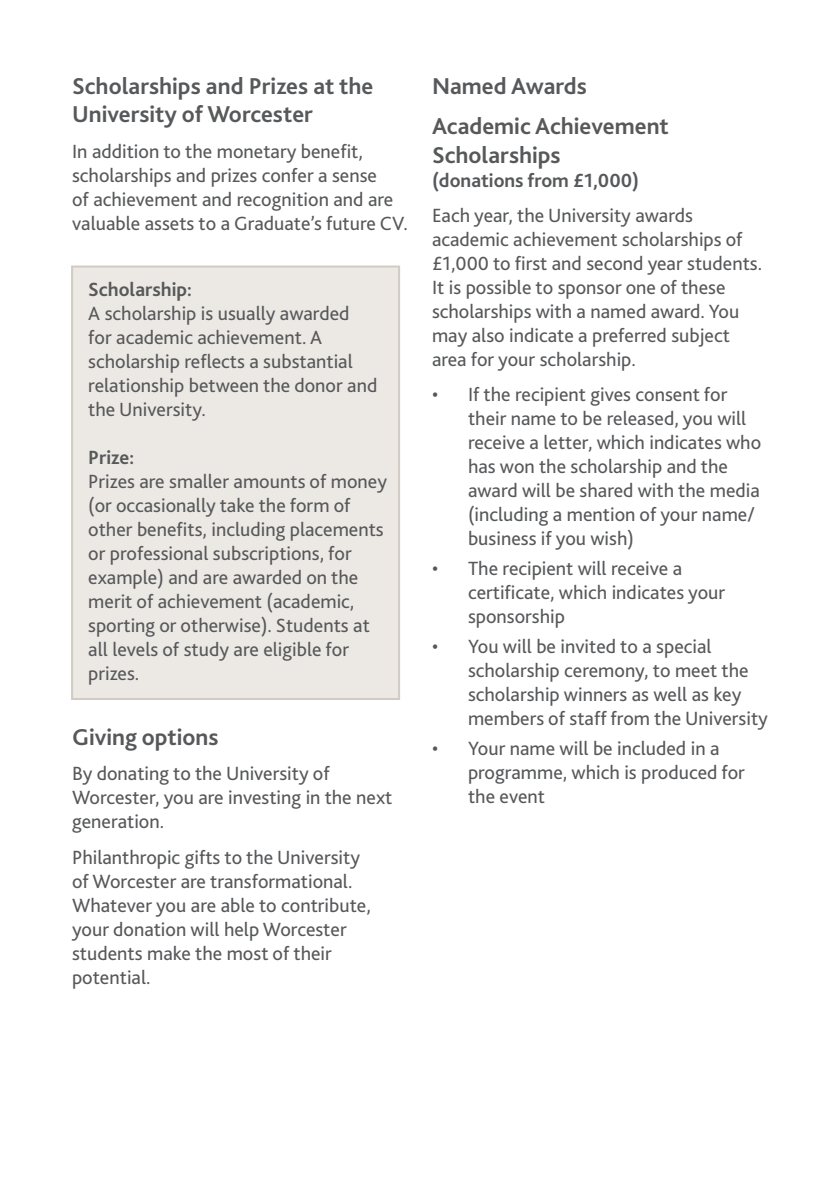
<style>
.page{position:relative;width:840px;height:1191px;background:#fff}
.page>*{position:absolute;margin:0;border:0;box-sizing:border-box;transform-origin:0 0}
.t1{font:700 24px/28.8px "Bliss 2";color:#57585a}
.t2{font:20px/24px "Bliss 2";color:#57585a}
.t3{font:700 20px "Bliss 2";color:#57585a}
.s1{font-weight:700}
</style>
<div class="page">
<div style="left:71px;top:265px;width:329px;height:435px;background:#ece9e5;border:2px solid #d1cbc2"></div>
<p class="t1" style="left:72px;top:71px;width:302px">Scholarships and Prizes at the<br>University of Worcester</p>
<p class="t2" style="left:72px;top:139px;width:337px">In addition to the monetary benefit, scholarships and prizes confer a sense<br>of achievement and recognition and are valuable assets to a Graduate’s future CV.</p>
<p class="t2" style="left:88px;top:277px;width:290px"><span class="s1">Scholarship:<br></span>A scholarship is usually awarded for academic achievement. A scholarship reflects a substantial relationship between the donor and the University.</p>
<p class="t2" style="left:88px;top:445px;width:300px"><span class="s1">Prize:<br></span>Prizes are smaller amounts of money (or occasionally take the form of other benefits, including placements or professional subscriptions, for example) and are awarded on the merit of achievement (academic, sporting or otherwise). Students at all levels of study are eligible for prizes.</p>
<p class="t1" style="left:72px;top:722px;width:148px">Giving options</p>
<p class="t2" style="left:72px;top:761px;width:322px">By donating to the University of<br>Worcester, you are investing in the next generation.</p>
<p class="t2" style="left:72px;top:844px;width:300px">Philanthropic gifts to the University of Worcester are transformational.<br>Whatever you are able to contribute, your donation will help Worcester students make the most of their potential.</p>
<p class="t1" style="left:432px;top:71px;width:156px">Named Awards</p>
<p class="t1" style="left:432px;top:111px;width:238px">Academic Achievement<br>Scholarships</p>
<p class="t3" style="left:432px;top:167px;width:208px">(donations from £1,000)</p>
<p class="t2" style="left:432px;top:203px;width:331px">Each year, the University awards academic achievement scholarships of £1,000 to first and second year students.<br>It is possible to sponsor one of these scholarships with a named award. You may also indicate a preferred subject area for your scholarship.</p>
<p class="t2" style="left:468px;top:382px;width:294px;text-indent:-36px">• If the recipient gives consent for their name to be released, you will receive a letter, which indicates who has won the scholarship and the award will be shared with the media (including a mention of your name/ business if you wish)</p>
<p class="t2" style="left:468px;top:556px;width:258px;text-indent:-36px">• The recipient will receive a certificate, which indicates your sponsorship</p>
<p class="t2" style="left:468px;top:633px;width:301px;text-indent:-36px">• You will be invited to a special scholarship ceremony, to meet the scholarship winners as well as key members of staff from the University</p>
<p class="t2" style="left:468px;top:735px;width:278px;text-indent:-36px">• Your name will be included in a programme, which is produced for the event</p>
</div>
